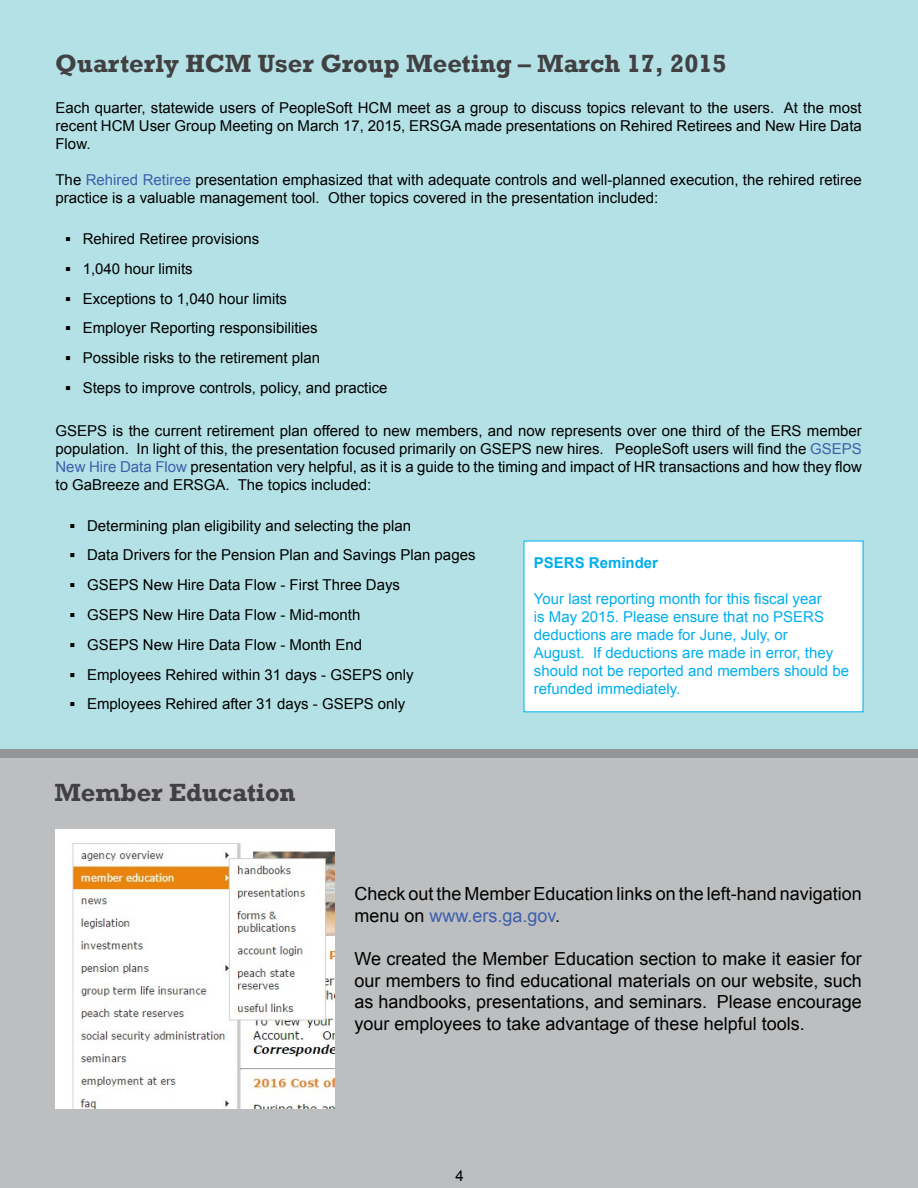
<style>
.page{position:relative;width:918px;height:1188px;background:#fff}
.page>*{position:absolute;margin:0;border:0;box-sizing:border-box;transform-origin:0 0}
.t1{font:700 25.5px "Rockwell";color:#414042}
.t2{font:18px/21.6px "Arial";color:#000}
.t3{font:15px/18px "Arial";color:#000;text-align:justify}
.t4{font:15px/18px "Arial";color:#00aeef}
.t5{font:700 15px "Arial";color:#00aeef}
.s1{color:#3d5fac}
.s2{font-weight:700}
</style>
<div class="page">
<div style="left:0;top:0;width:918px;height:749px;background:#b4e1e5"></div>
<div style="left:0;top:758px;width:918px;height:430px;background:#bcbec0"></div>
<div style="left:0;top:749px;width:918px;height:9px;background:#939598"></div>
<img style="left:56px;top:829px;width:279px;height:280px">
<div style="left:524px;top:541px;width:339px;height:171px;background:#fff"></div>
<h1 class="t1" style="left:55px;top:48px;width:673px">Quarterly HCM User Group Meeting – March 17, 2015</h1>
<p class="t3" style="left:56px;top:99px;width:808px">Each quarter, statewide users of PeopleSoft HCM meet as a group to discuss topics relevant to the users. At the most recent HCM User Group Meeting on March 17, 2015, ERSGA made presentations on Rehired Retirees and New Hire Data Flow.</p>
<p class="t3" style="left:56px;top:171px;width:808px">The <span class="s1">Rehired Retiree</span> presentation emphasized that with adequate controls and well-planned execution, the rehired retiree practice is a valuable management tool. Other topics covered in the presentation included:</p>
<p class="t3" style="left:65px;top:230px;width:196px"><span class="s2">▪</span> Rehired Retiree provisions</p>
<p class="t3" style="left:65px;top:260px;width:129px"><span class="s2">▪</span> 1,040 hour limits</p>
<p class="t3" style="left:65px;top:290px;width:223px"><span class="s2">▪</span> Exceptions to 1,040 hour limits</p>
<p class="t3" style="left:65px;top:319px;width:254px"><span class="s2">▪</span> Employer Reporting responsibilities</p>
<p class="t3" style="left:65px;top:349px;width:256px"><span class="s2">▪</span> Possible risks to the retirement plan</p>
<p class="t3" style="left:65px;top:379px;width:324px"><span class="s2">▪</span> Steps to improve controls, policy, and practice</p>
<p class="t3" style="left:56px;top:422px;width:808px">GSEPS is the current retirement plan offered to new members, and now represents over one third of the ERS member population. In light of this, the presentation focused primarily on GSEPS new hires. PeopleSoft users will find the <span class="s1">GSEPS New Hire Data Flow</span> presentation very helpful, as it is a guide to the timing and impact of HR transactions and how they flow to GaBreeze and ERSGA. The topics included:</p>
<p class="t3" style="left:70px;top:517px;width:343px"><span class="s2">▪</span> Determining plan eligibility and selecting the plan</p>
<p class="t3" style="left:70px;top:546px;width:407px"><span class="s2">▪</span> Data Drivers for the Pension Plan and Savings Plan pages</p>
<p class="t3" style="left:70px;top:576px;width:332px"><span class="s2">▪</span> GSEPS New Hire Data Flow - First Three Days</p>
<p class="t3" style="left:70px;top:606px;width:292px"><span class="s2">▪</span> GSEPS New Hire Data Flow - Mid-month</p>
<p class="t3" style="left:70px;top:636px;width:294px"><span class="s2">▪</span> GSEPS New Hire Data Flow - Month End</p>
<p class="t3" style="left:70px;top:665px;width:346px"><span class="s2">▪</span> Employees Rehired within 31 days - GSEPS only</p>
<p class="t3" style="left:70px;top:695px;width:337px"><span class="s2">▪</span> Employees Rehired after 31 days - GSEPS only</p>
<p class="t5" style="left:534px;top:553px;width:126px">PSERS Reminder</p>
<p class="t4" style="left:534px;top:590px;width:317px">Your last reporting month for this fiscal year<br>is May 2015. Please ensure that no PSERS deductions are made for June, July, or<br>August. If deductions are made in error, they should not be reported and members should be refunded immediately.</p>
<h1 class="t1" style="left:54px;top:776px;width:243px">Member Education</h1>
<p class="t2" style="left:354px;top:884px;width:509px">Check out the Member Education links on the left-hand navigation menu on <span class="s1">www.ers.ga.gov</span>.</p>
<p class="t2" style="left:354px;top:948px;width:509px;text-align:justify">We created the Member Education section to make it easier for our members to find educational materials on our website, such as handbooks, presentations, and seminars. Please encourage your employees to take advantage of these helpful tools.</p>
<p class="t3" style="left:455px;top:1167px;width:10px">4</p>
</div>
